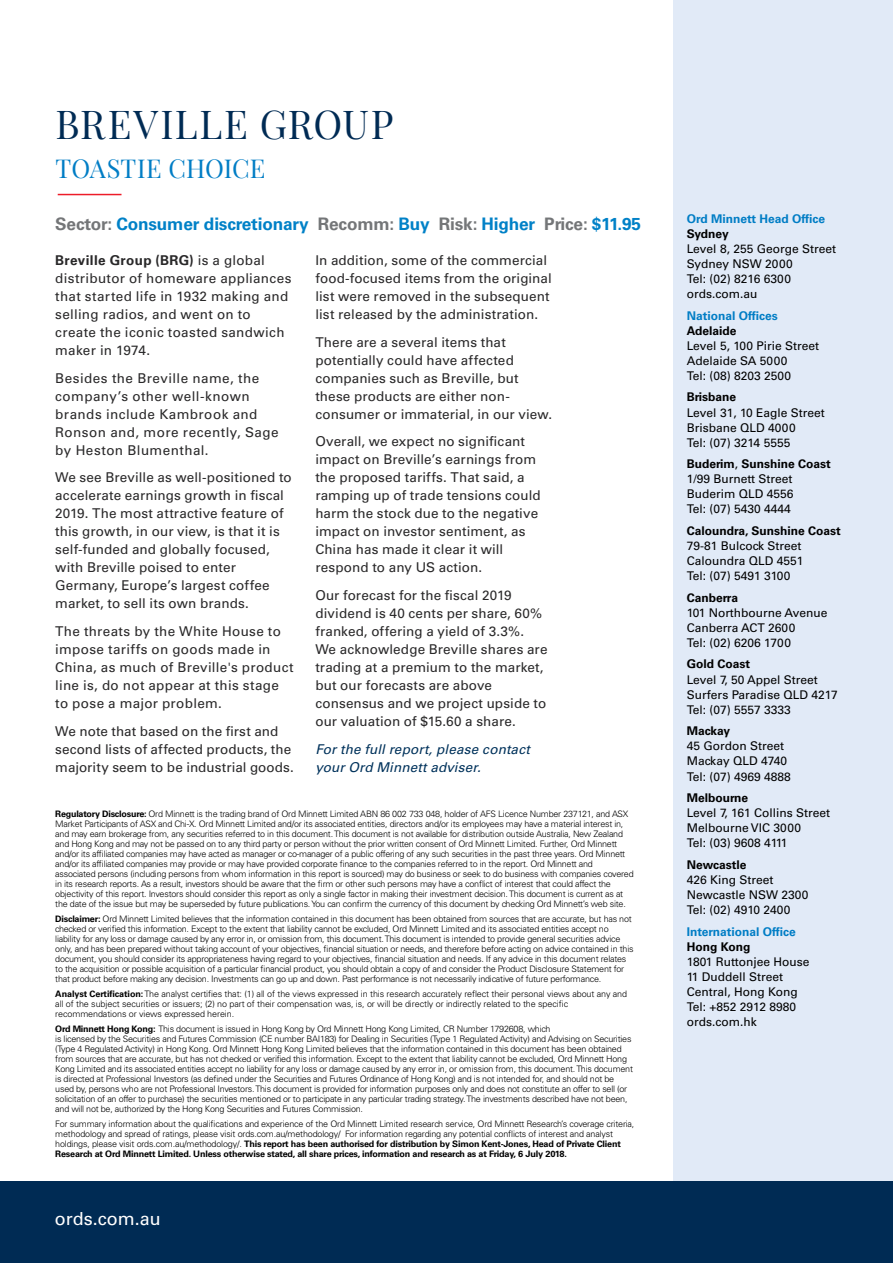
<style>
.page{position:relative;width:893px;height:1263px;background:#fff}
.page>*{position:absolute;margin:0;border:0;box-sizing:border-box;transform-origin:0 0}
.t1{font:39px "Playfair Display";letter-spacing:.045em;color:#002b54}
.t2{font:25.5px "Playfair Display";letter-spacing:.01em;color:#007dc5}
.t3{font:18px "Univers LT Std";color:#fff}
.t4{font:700 17.25px "Univers LT Std";letter-spacing:-.01em;color:#0081c7}
.t5{font:13.5px/18px "Univers LT Std";letter-spacing:.01em;color:#292829}
.t6{font:13.5px/18px "Univers LT Std";letter-spacing:.03em;color:#292829}
.t7{font:italic 13.5px/18px "Univers LT Std";letter-spacing:.01em;color:#00325b}
.t8{font:12px/15.1px "Univers LT Std";color:#000}
.t9{font:700 12px "Univers LT Std";color:#000}
.t10{font:700 12px "Univers LT Std";color:#007dc5}
.t11{font:300 8.85px/10.1px "Univers LT Std";letter-spacing:-.025em;color:#000}
.s1{color:#747678}
.s2{font-weight:700}
</style>
<div class="page">
<div style="left:673px;top:0;width:220px;height:1208px;background:#e1eaf7"></div>
<div style="left:0;top:1181px;width:893px;height:82px;background:#002b54"></div>
<hr style="left:58px;top:194px;width:64px;height:1px;background:#ed1c29">
<h1 class="t1" style="left:56px;top:100px;width:339px">BREVILLE GROUP</h1>
<h2 class="t2" style="left:56px;top:152px;width:211px">TOASTIE CHOICE</h2>
<h3 class="t4" style="left:55px;top:214px;width:587px"><span class="s1">Sector:</span> Consumer discretionary <span class="s1">Recomm:</span> Buy <span class="s1">Risk:</span> Higher <span class="s1">Price:</span> $11.95</h3>
<h3 class="t10" style="left:687px;top:211px;width:140px">Ord Minnett Head Office</h3>
<h3 class="t9" style="left:687px;top:226px;width:43px">Sydney</h3>
<h3 class="t8" style="left:687px;top:241px;width:151px">Level 8, 255 George Street<br>Sydney NSW 2000<br>Tel: (02) 8216 6300 ords.com.au</h3>
<h3 class="t10" style="left:687px;top:308px;width:93px">National Offices</h3>
<h3 class="t9" style="left:687px;top:323px;width:51px">Adelaide</h3>
<h3 class="t8" style="left:687px;top:338px;width:134px">Level 5, 100 Pirie Street<br>Adelaide SA 5000<br>Tel: (08) 8203 2500</h3>
<h3 class="t9" style="left:687px;top:390px;width:51px">Brisbane</h3>
<h3 class="t8" style="left:687px;top:405px;width:139px">Level 31, 10 Eagle Street<br>Brisbane QLD 4000<br>Tel: (07) 3214 5555</h3>
<h3 class="t8" style="left:687px;top:456px;width:146px"><span class="s2">Buderim</span>, <span class="s2">Sunshine Coast<br></span>1/99 Burnett Street<br>Buderim QLD 4556<br>Tel: (07) 5430 4444</h3>
<h3 class="t9" style="left:687px;top:524px;width:156px">Caloundra, Sunshine Coast</h3>
<h3 class="t8" style="left:687px;top:538px;width:118px">79-81 Bulcock Street<br>Caloundra QLD 4551<br>Tel: (07) 5491 3100</h3>
<h3 class="t9" style="left:687px;top:590px;width:53px">Canberra</h3>
<h3 class="t8" style="left:687px;top:605px;width:142px">101 Northbourne Avenue<br>Canberra ACT 2600<br>Tel: (02) 6206 1700</h3>
<h3 class="t9" style="left:687px;top:657px;width:65px">Gold Coast</h3>
<h3 class="t8" style="left:687px;top:672px;width:153px">Level 7, 50 Appel Street<br>Surfers Paradise QLD 4217<br>Tel: (07) 5557 3333</h3>
<h3 class="t9" style="left:687px;top:724px;width:45px">Mackay</h3>
<h3 class="t8" style="left:687px;top:738px;width:106px">45 Gordon Street<br>Mackay QLD 4740<br>Tel: (07) 4969 4888</h3>
<h3 class="t9" style="left:687px;top:791px;width:63px">Melbourne</h3>
<h3 class="t8" style="left:687px;top:805px;width:145px">Level 7, 161 Collins Street<br>Melbourne VIC 3000<br>Tel: (03) 9608 4111</h3>
<h3 class="t9" style="left:687px;top:857px;width:61px">Newcastle</h3>
<h3 class="t8" style="left:687px;top:872px;width:123px">426 King Street<br>Newcastle NSW 2300<br>Tel: (02) 4910 2400</h3>
<h3 class="t10" style="left:687px;top:924px;width:111px">International Office</h3>
<h3 class="t9" style="left:687px;top:939px;width:65px">Hong Kong</h3>
<h3 class="t8" style="left:687px;top:954px;width:124px">1801 Ruttonjee House<br>11 Duddell Street<br>Central, Hong Kong<br>Tel: +852 2912 8980 ords.com.hk</h3>
<h3 class="t5" style="left:55px;top:251px;width:238px"><span class="s2">Breville Group (BRG)</span> is a global distributor of homeware appliances that started life in 1932 making and selling radios, and went on to create the iconic toasted sandwich maker in 1974.</h3>
<h3 class="t6" style="left:55px;top:369px;width:225px">Besides the Breville name, the company’s other well-known brands include Kambrook and<br>Ronson and, more recently, Sage by Heston Blumenthal.</h3>
<p class="t5" style="left:55px;top:469px;width:238px">We see Breville as well-positioned to accelerate earnings growth in fiscal 2019. The most attractive feature of this growth, in our view, is that it is self-funded and globally focused, with Breville poised to enter Germany, Europe’s largest coffee market, to sell its own brands.</p>
<h3 class="t5" style="left:55px;top:622px;width:240px">The threats by the White House to impose tariffs on goods made in<br>China, as much of Breville's product line is, do not appear at this stage to pose a major problem.</h3>
<h3 class="t5" style="left:55px;top:722px;width:240px">We note that based on the first and second lists of affected products, the majority seem to be industrial goods.</h3>
<h3 class="t5" style="left:315px;top:251px;width:238px">In addition, some of the commercial food-focused items from the original list were removed in the subsequent list released by the administration.</h3>
<h3 class="t5" style="left:315px;top:333px;width:238px">There are a several items that potentially could have affected companies such as Breville, but these products are either non&shy;consumer or immaterial, in our view.</h3>
<p class="t5" style="left:315px;top:433px;width:227px">Overall, we expect no significant impact on Breville’s earnings from the proposed tariffs. That said, a ramping up of trade tensions could harm the stock due to the negative impact on investor sentiment, as<br>China has made it clear it will respond to any US action.</p>
<p class="t5" style="left:315px;top:586px;width:234px">Our forecast for the fiscal 2019 dividend is 40 cents per share, 60% franked, offering a yield of 3.3%.<br>We acknowledge Breville shares are trading at a premium to the market, but our forecasts are above consensus and we project upside to our valuation of $15.60 a share.</p>
<h3 class="t7" style="left:315px;top:740px;width:216px">For the full report, please contact your Ord Minnett adviser.</h3>
<p class="t11" style="left:55px;top:809px;width:580px"><span class="s2">Regulatory Disclosure:</span> Ord Minnett is the trading brand of Ord Minnett Limited ABN 86 002 733 048, holder of AFS Licence Number 237121, and ASX Market Participants of ASX and Chi-X. Ord Minnett Limited and/or its associated entities, directors and/or its employees may have a material interest in, and may earn brokerage from, any securities referred to in this document. This document is not available for distribution outside Australia, New Zealand and Hong Kong and may not be passed on to any third party or person without the prior written consent of Ord Minnett Limited. Further, Ord Minnett and/or its affiliated companies may have acted as manager or co-manager of a public offering of any such securities in the past three years. Ord Minnett and/or its affiliated companies may provide or may have provided corporate finance to the companies referred to in the report. Ord Minnett and associated persons (including persons from whom information in this report is sourced) may do business or seek to do business with companies covered in its research reports. As a result, investors should be aware that the firm or other such persons may have a conflict of interest that could affect the objectivity of this report. Investors should consider this report as only a single factor in making their investment decision. This document is current as at the date of the issue but may be superseded by future publications. You can confirm the currency of this document by checking Ord Minnett’s web site.</p>
<p class="t11" style="left:55px;top:914px;width:580px"><span class="s2">Disclaimer:</span> Ord Minnett Limited believes that the information contained in this document has been obtained from sources that are accurate, but has not checked or verified this information. Except to the extent that liability cannot be excluded, Ord Minnett Limited and its associated entities accept no liability for any loss or damage caused by any error in, or omission from, this document. This document is intended to provide general securities advice only, and has been prepared without taking account of your objectives, financial situation or needs, and therefore before acting on advice contained in this document, you should consider its appropriateness having regard to your objectives, financial situation and needs. If any advice in this document relates to the acquisition or possible acquisition of a particular financial product, you should obtain a copy of and consider the Product Disclosure Statement for that product before making any decision. Investments can go up and down. Past performance is not necessarily indicative of future performance.</p>
<p class="t11" style="left:55px;top:989px;width:573px"><span class="s2">Analyst Certification:</span> The analyst certifies that: (1) all of the views expressed in this research accurately reflect their personal views about any and all of the subject securities or issuers; (2) no part of their compensation was, is, or will be directly or indirectly related to the specific recommendations or views expressed herein.</p>
<p class="t11" style="left:55px;top:1024px;width:579px"><span class="s2">Ord Minnett Hong Kong:</span> This document is issued in Hong Kong by Ord Minnett Hong Kong Limited, CR Number 1792608, which<br>is licensed by the Securities and Futures Commission (CE number BAI183) for Dealing in Securities (Type 1 Regulated Activity) and Advising on Securities (Type 4 Regulated Activity) in Hong Kong. Ord Minnett Hong Kong Limited believes that the information contained in this document has been obtained from sources that are accurate, but has not checked or verified this information. Except to the extent that liability cannot be excluded, Ord Minnett Hong Kong Limited and its associated entities accept no liability for any loss or damage caused by any error in, or omission from, this document. This document is directed at Professional Investors (as defined under the Securities and Futures Ordinance of Hong Kong) and is not intended for, and should not be used by, persons who are not Professional Investors. This document is provided for information purposes only and does not constitute an offer to sell (or solicitation of an offer to purchase) the securities mentioned or to participate in any particular trading strategy. The investments described have not been, and will not be, authorized by the Hong Kong Securities and Futures Commission.</p>
<p class="t11" style="left:55px;top:1119px;width:581px">For summary information about the qualifications and experience of the Ord Minnett Limited research service, Ord Minnett Research’s coverage criteria, methodology and spread of ratings, please visit ords.com.au/methodology/ For information regarding any potential conflicts of interest and analyst holdings, please visit ords.com.au/methodology/. <span class="s2">This report has been authorised for distribution by Simon Kent-Jones, Head of Private Client Research at Ord Minnett Limited. Unless otherwise stated, all share prices, information and research as at Friday, 6 July 2018.</span></p>
<h3 class="t3" style="left:55px;top:1208px;width:108px">ords.com.au</h3>
</div>
